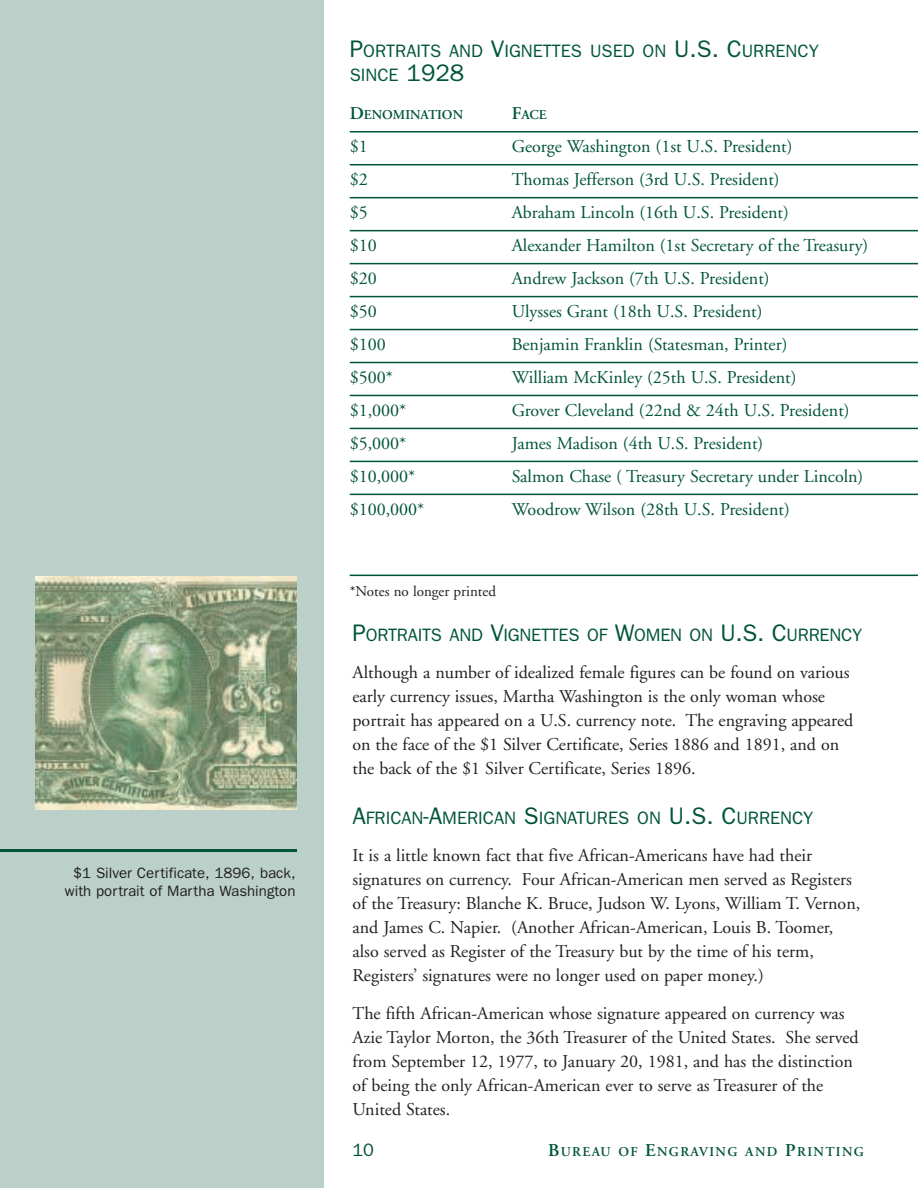
<style>
.page{position:relative;width:918px;height:1188px;background:#fff}
.page>*{position:absolute;margin:0;border:0;box-sizing:border-box;transform-origin:0 0}
.Body_text{font:18px/24px "Adobe Garamond";color:#231f20}
.chart_body{font:18px "Adobe Garamond";color:#00543c}
.Head_2{font:18px/24px "Franklin Gothic";color:#00543c}
.t1{font:15px/18px "Franklin Gothic";color:#231f20;text-align:center}
.chart_body-2{font:15px "Adobe Garamond";color:#231f20}
.Chart_header{font:600 13.5px "Adobe Garamond";letter-spacing:.1em;color:#00543c}
.Chart_header-2{font:600 13.5px "Adobe Garamond";color:#00543c}
.s1{font-size:24px}
.s2{font-size:18px}
</style>
<div class="page">
<hr style="left:350px;top:131px;width:568px;height:2px;background:#00543c">
<hr style="left:350px;top:164px;width:568px;height:1px;background:#00543c">
<hr style="left:350px;top:197px;width:568px;height:1px;background:#00543c">
<hr style="left:350px;top:230px;width:568px;height:1px;background:#00543c">
<hr style="left:350px;top:263px;width:568px;height:1px;background:#00543c">
<hr style="left:350px;top:296px;width:568px;height:1px;background:#00543c">
<hr style="left:350px;top:329px;width:568px;height:1px;background:#00543c">
<hr style="left:350px;top:362px;width:568px;height:1px;background:#00543c">
<hr style="left:350px;top:395px;width:568px;height:1px;background:#00543c">
<hr style="left:350px;top:428px;width:568px;height:1px;background:#00543c">
<hr style="left:350px;top:461px;width:568px;height:1px;background:#00543c">
<hr style="left:350px;top:494px;width:568px;height:1px;background:#00543c">
<hr style="left:350px;top:575px;width:568px;height:1px;background:#00543c">
<div style="left:0;top:0;width:324px;height:1188px;background:#bbd0c8"></div>
<hr style="left:0;top:849px;width:297px;height:3px;background:#00543c">
<img style="left:35px;top:576px;width:262px;height:234px">
<p class="t1" style="left:65px;top:863px;width:232px">$1 SILVER CERTIFICATE, 1896, BACK,<br>WITH PORTRAIT OF MARTHA WASHINGTON</p>
<p class="Head_2" style="left:350px;top:39px;width:471px"><span class="s1">P</span>ORTRAITS AND <span class="s1">V</span>IGNETTES USED ON <span class="s1">U .S. C</span>URRENCY<br>SI NCE <span class="s1">1928</span></p>
<p class="Chart_header-2" style="left:350px;top:107px;width:144px"><span class="s2">D</span>ENOMINATION <span class="s2">F</span></p>
<p class="Chart_header" style="left:521px;top:107px;width:27px">ACE</p>
<p class="chart_body" style="left:350px;top:137px;width:19px">$1</p>
<p class="chart_body" style="left:512px;top:137px;width:282px">George Washington (1st U.S. President)</p>
<p class="chart_body" style="left:350px;top:170px;width:19px">$2</p>
<p class="chart_body" style="left:512px;top:170px;width:269px">Thomas Jefferson (3rd U.S. President)</p>
<p class="chart_body" style="left:350px;top:203px;width:19px">$5</p>
<p class="chart_body" style="left:512px;top:203px;width:279px">Abraham Lincoln (16th U.S. President)</p>
<p class="chart_body" style="left:350px;top:236px;width:28px">$10</p>
<p class="chart_body" style="left:512px;top:236px;width:358px">Alexander Hamilton (1st Secretary of the Treasury)</p>
<p class="chart_body" style="left:350px;top:268px;width:28px">$20</p>
<p class="chart_body" style="left:512px;top:268px;width:259px">Andrew Jackson (7th U.S. President)</p>
<p class="chart_body" style="left:350px;top:301px;width:28px">$50</p>
<p class="chart_body" style="left:512px;top:301px;width:252px">Ulysses Grant (18th U.S. President)</p>
<p class="chart_body" style="left:350px;top:334px;width:38px">$100</p>
<p class="chart_body" style="left:512px;top:334px;width:277px">Benjamin Franklin (Statesman, Printer)</p>
<p class="chart_body" style="left:350px;top:367px;width:45px">$500*</p>
<p class="chart_body" style="left:512px;top:367px;width:286px">William McKinley (25th U.S. President)</p>
<p class="chart_body" style="left:350px;top:400px;width:58px">$1,000*</p>
<p class="chart_body" style="left:512px;top:400px;width:339px">Grover Cleveland (22nd &amp; 24th U.S. President)</p>
<p class="chart_body" style="left:350px;top:433px;width:58px">$5,000*</p>
<p class="chart_body" style="left:512px;top:433px;width:253px">James Madison (4th U.S. President)</p>
<p class="chart_body" style="left:350px;top:466px;width:67px">$10,000*</p>
<p class="chart_body" style="left:512px;top:466px;width:353px">Salmon Chase ( Treasury Secretary under Lincoln)</p>
<p class="chart_body" style="left:350px;top:499px;width:76px">$100,000*</p>
<p class="chart_body" style="left:512px;top:499px;width:280px">Woodrow Wilson (28th U.S. President)</p>
<p class="chart_body-2" style="left:350px;top:583px;width:148px">*Notes no longer printed</p>
<p class="Head_2" style="left:352px;top:622px;width:511px"><span class="s1">P</span>ORTRAITS AND <span class="s1">V</span>IGNETTES OF <span class="s1">W</span>OMEN ON <span class="s1">U .S. C</span>URRENCY</p>
<p class="Body_text" style="left:352px;top:660px;width:502px">Although a number of idealized female figures can be found on various early currency issues, Martha Washington is the only woman whose portrait has appeared on a U.S. currency note. The engraving appeared on the face of the $1 Silver Certificate, Series 1886 and 1891, and on the back of the $1 Silver Certificate, Series 1896.</p>
<p class="Head_2" style="left:352px;top:805px;width:462px"><span class="s1">A</span>FRICAN<span class="s1">-A</span>MERICAN <span class="s1">S</span>IGNATURES ON <span class="s1">U .S. C</span>URRENCY</p>
<p class="Body_text" style="left:352px;top:844px;width:509px">It is a little known fact that five African-Americans have had their signatures on currency. Four African-American men served as Registers of the Treasury: Blanche K. Bruce, Judson W. Lyons, William T. Vernon, and James C. Napier. (Another African-American, Louis B. Toomer, also served as Register of the Treasury but by the time of his term, Registers’- signatures were no longer used on paper money.)</p>
<p class="Body_text" style="left:352px;top:1002px;width:508px">The fifth African-American whose signature appeared on currency was Azie Taylor Morton, the 36th Treasurer of the United States. She served from September 12, 1977, to January 20, 1981, and has the distinction of being the only African-American ever to serve as Treasurer of the United States.</p>
<p class="Head_2" style="left:352px;top:1138px;width:23px">10</p>
<p class="Chart_header" style="left:548px;top:1144px;width:317px"><span class="s2">B</span>UREAU OF <span class="s2">E</span>NGRAVING AND <span class="s2">P</span>RINTING</p>
</div>
